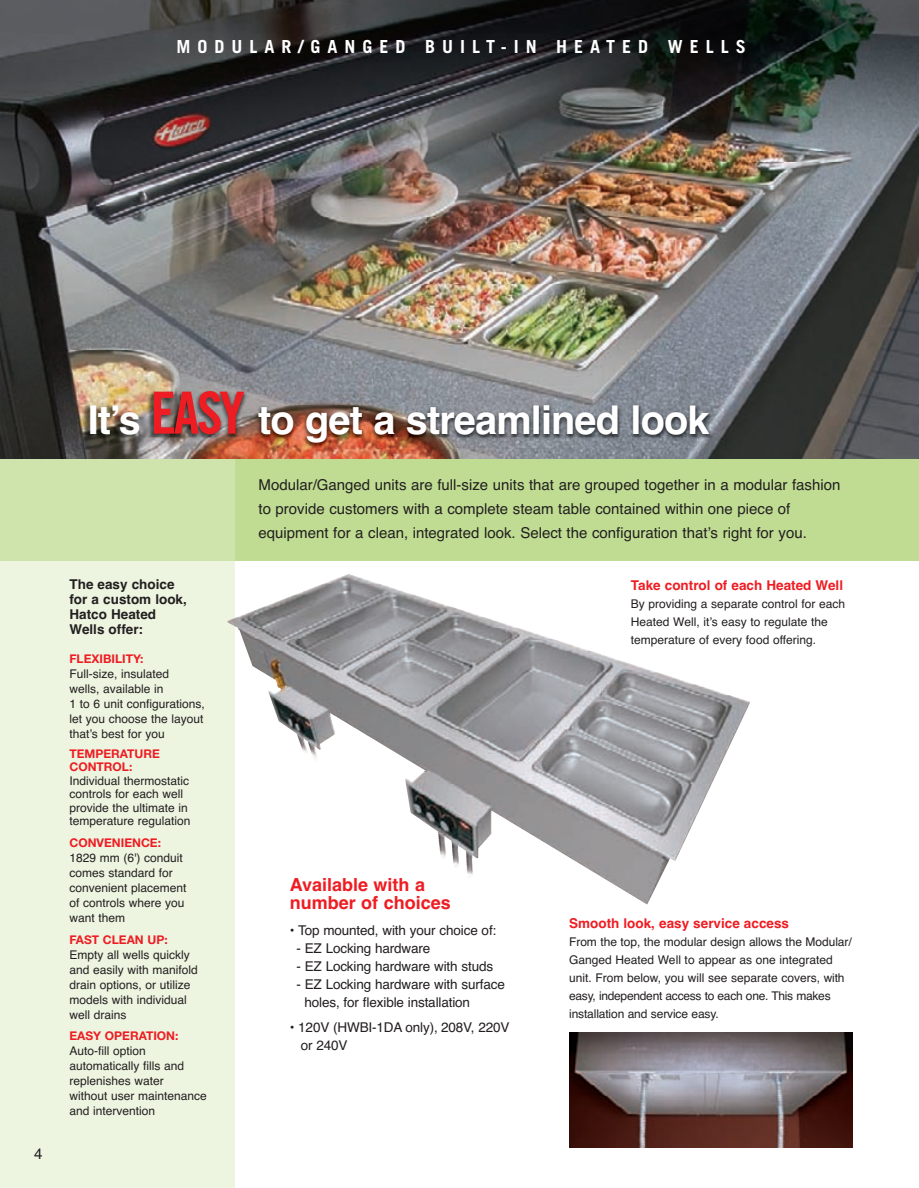
<style>
.page{position:relative;width:919px;height:1188px;background:#fff}
.page>*{position:absolute;margin:0;border:0;box-sizing:border-box;transform-origin:0 0}
.t1{font:700 39.75px "Helvetica";letter-spacing:-.02em;color:#fff}
.t2{font:700 18px "Trade Gothic LT Std";letter-spacing:.39em;color:#fff}
.t3{font:700 18px/18px "Helvetica";color:#ee1d23}
.t4{font:15px/24px "Helvetica";color:#231f20}
.t5{font:13.5px/18px "Helvetica";letter-spacing:-.01em;color:#231f20}
.t6{font:700 13.5px "Helvetica";color:#ee1d23}
.t7{font:700 13.5px/15px "Helvetica";color:#231f20}
.t8{font:12px/15px "Helvetica";color:#231f20}
.t9{font:700 12px/13.5px "Helvetica Neue LT Std";color:#ee1d23}
.s1{font-family:"Trade Gothic LT Std Bd Cn 20";font-weight:400;font-size:58.2px;color:#ee1d23}
</style>
<div class="page">
<img style="left:0;top:0;width:919px;height:1188px">
<h2 class="t2" style="left:176px;top:40px;width:571px">MODULAR/GANGED BUILT-IN HEATED WELLS</h2>
<p class="t4" style="left:34px;top:1141px;width:10px">4</p>
<h1 class="t1" style="left:88px;top:397px;width:623px">Itʼs <span class="s1">EASY</span> to get a streamlined look</h1>
<p class="t4" style="left:258px;top:473px;width:583px">Modular/Ganged units are full-size units that are grouped together in a modular fashion to provide customers with a complete steam table contained within one piece of equipment for a clean, integrated look. Select the configuration thatʼs right for you.</p>
<p class="t7" style="left:69px;top:577px;width:119px">The easy choice for a custom look,<br>Hatco Heated<br>Wells offer:</p>
<p class="t9" style="left:69px;top:652px;width:75px">FLEXIBILITY:</p>
<p class="t8" style="left:69px;top:666px;width:137px">Full-size, insulated<br>wells, available in<br>1 to 6 unit configurations, let you choose the layout thatʼs best for you</p>
<p class="t9" style="left:69px;top:748px;width:92px">TEMPERATURE<br>CONTROL:</p>
<p class="t8" style="left:69px;top:774px;width:123px;line-height:13.5px">Individual thermostatic controls for each well provide the ultimate in temperature regulation</p>
<p class="t9" style="left:69px;top:837px;width:93px">CONVENIENCE:</p>
<p class="t8" style="left:69px;top:850px;width:119px">1829 mm (6') conduit comes standard for convenient placement of controls where you want them</p>
<p class="t9" style="left:69px;top:933px;width:100px">FAST CLEAN UP:</p>
<p class="t8" style="left:69px;top:947px;width:130px">Empty all wells quickly and easily with manifold drain options, or utilize models with individual well drains</p>
<p class="t9" style="left:69px;top:1030px;width:110px">EASY OPERATION:</p>
<p class="t8" style="left:69px;top:1043px;width:139px">Auto-fill option automatically fills and replenishes water<br>without user maintenance and intervention</p>
<p class="t6" style="left:631px;top:577px;width:214px">Take control of each Heated Well</p>
<p class="t8" style="left:631px;top:594px;width:216px;line-height:18px">By providing a separate control for each<br>Heated Well, itʼs easy to regulate the temperature of every food offering.</p>
<h2 class="t3" style="left:290px;top:876px;width:163px">Available with a number of choices</h2>
<p class="t5" style="left:290px;top:921px;width:208px">• Top mounted, with your choice of:</p>
<p class="t5" style="left:296px;top:939px;width:135px">- EZ Locking hardware</p>
<p class="t5" style="left:296px;top:957px;width:198px">- EZ Locking hardware with studs</p>
<p class="t5" style="left:304px;top:975px;width:202px;text-indent:-8px">- EZ Locking hardware with surface holes, for flexible installation</p>
<p class="t5" style="left:301px;top:1018px;width:210px;text-indent:-11px">• 120V (HWBI-1DA only), 208V, 220V or 240V</p>
<p class="t6" style="left:569px;top:915px;width:221px">Smooth look, easy service access</p>
<p class="t8" style="left:569px;top:933px;width:284px;line-height:18px">From the top, the modular design allows the Modular/ Ganged Heated Well to appear as one integrated unit. From below, you will see separate covers, with easy, independent access to each one. This makes installation and service easy.</p>
</div>
